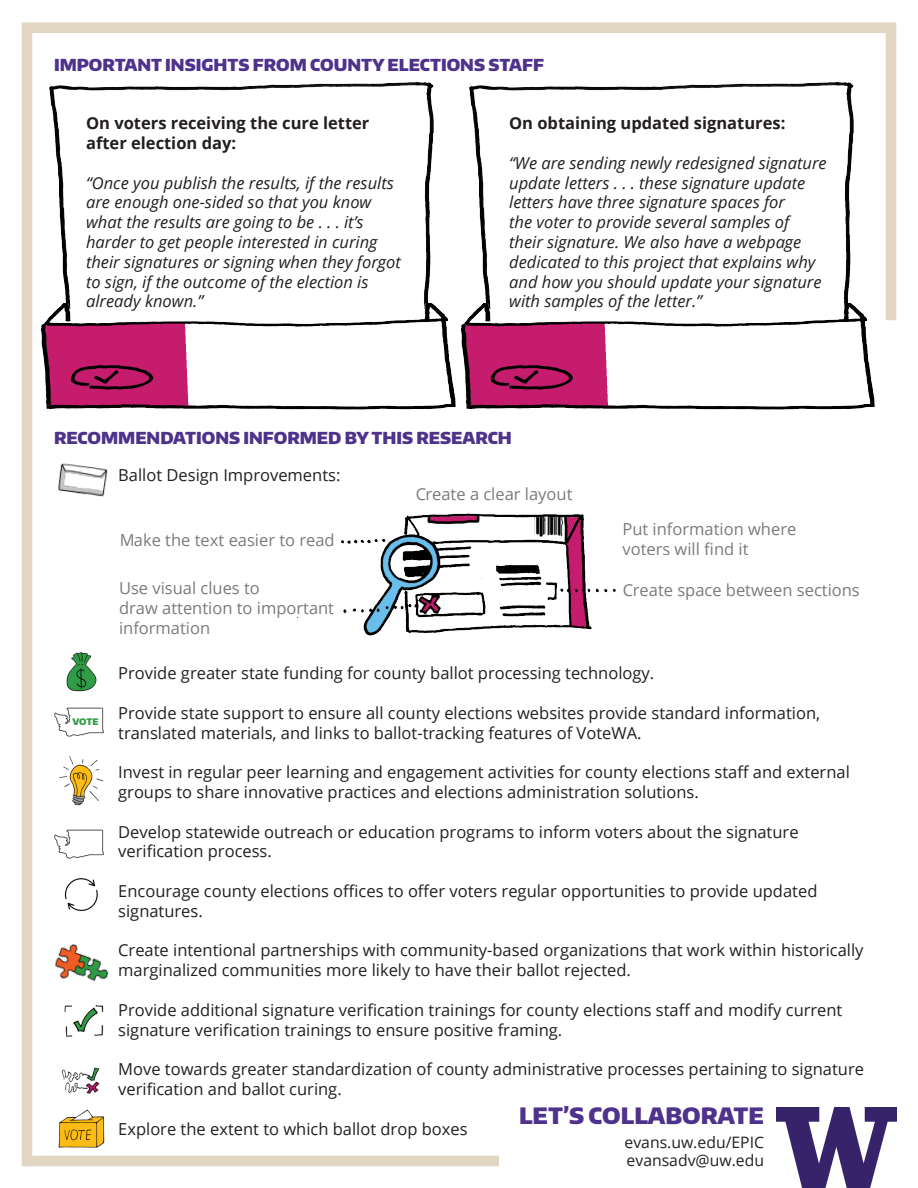
<style>
.page{position:relative;width:918px;height:1188px;background:#fff}
.page>*{position:absolute;margin:0;border:0;box-sizing:border-box;transform-origin:0 0}
.t1{font:900 22.5px "Encode Sans Normal";color:#4e328b}
.t2{font:16.5px/19.8px "Open Sans";color:#231f20}
.t3{font:italic 16.5px/19.8px "Open Sans";color:#231f20}
.t4{font:900 16.5px "Encode Sans Normal";color:#4e328b}
.t5{font:700 16.5px/19.8px "Open Sans";color:#231f20}
.t6{font:15.75px "Open Sans";color:#231f20}
.t7{font:900 9px "Encode Sans Normal";color:#319b47}
</style>
<div class="page">
<div style="left:22px;top:22px;width:10px;height:1144px;background:#e0d6c1"></div>
<div style="left:886px;top:27px;width:10px;height:293px;background:#e0d6c1"></div>
<div style="left:25px;top:1156px;width:474px;height:10px;background:#e0d6c1"></div>
<div style="left:30px;top:22px;width:866px;height:11px;background:#e0d6c1"></div>
<img style="left:776px;top:1107px;width:120px;height:81px">
<img style="left:49px;top:82px;width:385px;height:222px">
<img style="left:40px;top:304px;width:416px;height:106px">
<img style="left:469px;top:82px;width:385px;height:222px">
<img style="left:460px;top:304px;width:415px;height:106px">
<img style="left:58px;top:463px;width:50px;height:34px">
<img style="left:59px;top:756px;width:45px;height:50px">
<img style="left:54px;top:829px;width:50px;height:30px">
<img style="left:50px;top:1109px;width:63px;height:47px">
<img style="left:54px;top:707px;width:50px;height:30px">
<img style="left:66px;top:652px;width:31px;height:40px">
<img style="left:64px;top:878px;width:34px;height:33px">
<img style="left:64px;top:1005px;width:40px;height:32px">
<img style="left:55px;top:944px;width:54px;height:37px">
<img style="left:61px;top:1067px;width:39px;height:27px">
<img style="left:297px;top:513px;width:319px;height:123px">
<p class="t4" style="left:54px;top:54px;width:492px">IMPORTANT INSIGHTS FROM COUNTY ELECTIONS STAFF</p>
<p class="t5" style="left:86px;top:113px;width:285px">On voters receiving the cure letter after election day:</p>
<p class="t3" style="left:86px;top:172px;width:316px">“Once you publish the results, if the results are enough one-sided so that you know what the results are going to be . . . it’s harder to get people interested in curing their signatures or signing when they forgot to sign, if the outcome of the election is already known.”</p>
<p class="t5" style="left:509px;top:113px;width:278px">On obtaining updated signatures:</p>
<p class="t3" style="left:509px;top:153px;width:319px">“We are sending newly redesigned signature update letters . . . these signature update letters have three signature spaces for<br>the voter to provide several samples of their signature. We also have a webpage dedicated to this project that explains why and how you should update your signature with samples of the letter.”</p>
<p class="t4" style="left:54px;top:427px;width:459px">RECOMMENDATIONS INFORMED BY THIS RESEARCH</p>
<p class="t7" style="left:73px;top:715px;width:28px">VOTE</p>
<p class="t2" style="left:118px;top:465px;width:224px">Ballot Design Improvements:</p>
<p class="t2" style="left:119px;top:530px;width:217px">Make the text easier to read</p>
<p class="t2" style="left:119px;top:578px;width:217px">Use visual clues to<br>draw attention to important information</p>
<p class="t2" style="left:415px;top:484px;width:159px">Create a clear layout</p>
<p class="t2" style="left:622px;top:519px;width:175px">Put information where voters will find it</p>
<p class="t2" style="left:622px;top:580px;width:239px">Create space between sections</p>
<p class="t2" style="left:118px;top:663px;width:538px">Provide greater state funding for county ballot processing technology.</p>
<p class="t2" style="left:118px;top:703px;width:703px">Provide state support to ensure all county elections websites provide standard information, translated materials, and links to ballot-tracking features of VoteWA.</p>
<p class="t2" style="left:118px;top:762px;width:733px">Invest in regular peer learning and engagement activities for county elections staff and external groups to share innovative practices and elections administration solutions.</p>
<p class="t2" style="left:118px;top:821px;width:682px">Develop statewide outreach or education programs to inform voters about the signature verification process.</p>
<p class="t2" style="left:118px;top:881px;width:701px">Encourage county elections offices to offer voters regular opportunities to provide updated signatures.</p>
<p class="t2" style="left:118px;top:940px;width:747px">Create intentional partnerships with community-based organizations that work within historically marginalized communities more likely to have their ballot rejected.</p>
<p class="t2" style="left:118px;top:1000px;width:726px">Provide additional signature verification trainings for county elections staff and modify current signature verification trainings to ensure positive framing.</p>
<p class="t2" style="left:118px;top:1059px;width:747px">Move towards greater standardization of county administrative processes pertaining to signature verification and ballot curing.</p>
<p class="t2" style="left:118px;top:1118px;width:351px">Explore the extent to which ballot drop boxes</p>
<p class="t1" style="left:519px;top:1101px;width:246px">LET’S COLLABORATE</p>
<p class="t6" style="left:625px;top:1131px;width:141px">evans.uw.edu/EPIC</p>
<p class="t6" style="left:627px;top:1150px;width:139px">evansadv@uw.edu</p>
</div>
